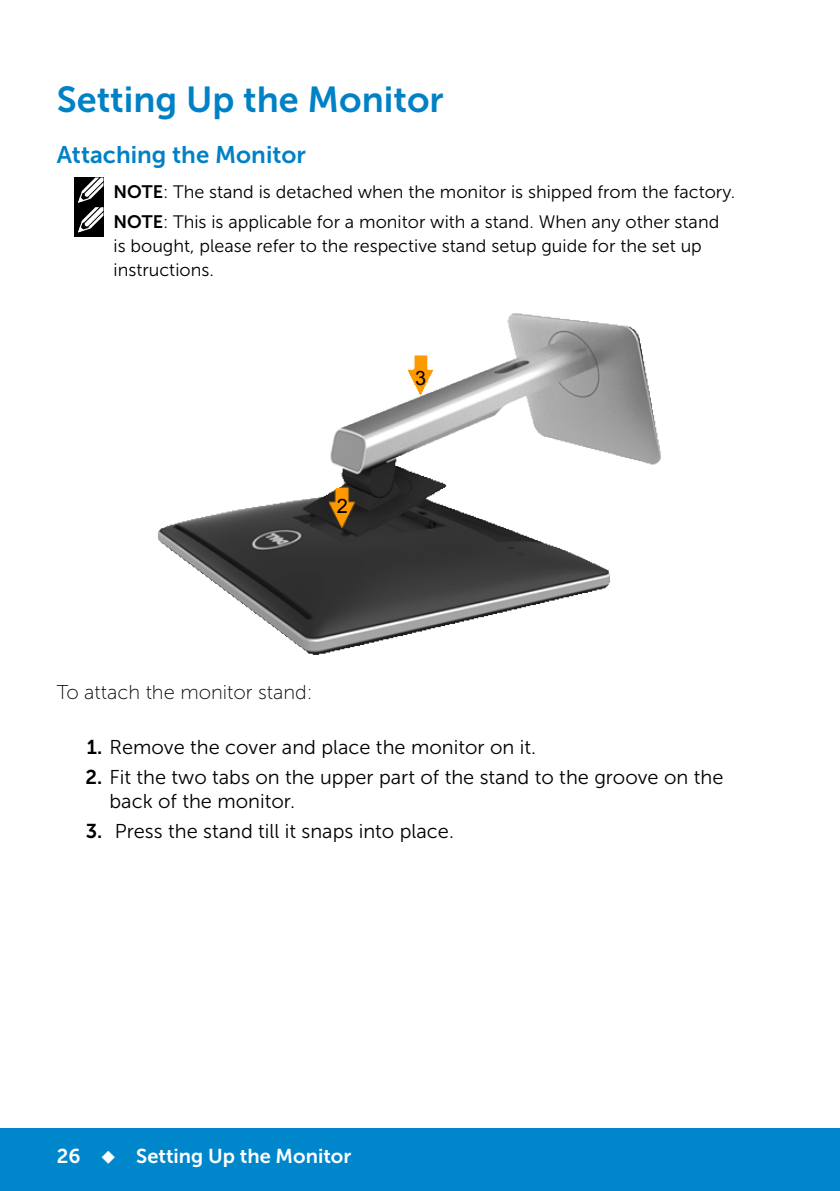
<style>
.page{position:relative;width:840px;height:1191px;background:#fff}
.page>*{position:absolute;margin:0;border:0;box-sizing:border-box;transform-origin:0 0}
.t1{font:36px "Museo Sans For Dell 700";color:#0081c6}
.t2{font:24px "Museo Sans For Dell 700";color:#0081c6}
.t3{font:20px/24px "Museo Sans For Dell 300";color:#000}
.t4{font:20px "Museo Sans For Dell 100";color:#000}
.t5{font:20px "Museo Sans For Dell 700";color:#fff}
.t6{font:19.8px "Arial";color:#000}
.t7{font:18px/29.6px "Museo Sans For Dell 300";color:#000}
.s1{font-family:"Museo Sans For Dell 700"}
</style>
<div class="page">
<div style="left:0;top:1128px;width:839px;height:63px;background:#0087cb"></div>
<img style="left:158px;top:313px;width:503px;height:341px">
<div style="left:74px;top:178px;width:29px;height:29px;background:#000"></div>
<div style="left:74px;top:207px;width:29px;height:30px;background:#000"></div>
<svg style="left:77px;top:177px;width:26px;height:56px"></svg>
<h1 class="t1" style="left:57px;top:80px;width:388px">Setting Up the Monitor</h1>
<h2 class="t2" style="left:57px;top:141px;width:250px">Attaching the Monitor</h2>
<p class="t7" style="left:113px;top:177px;width:623px"><span class="s1">NOTE</span>: The stand is detached when the monitor is shipped from the factory.<br><span class="s1">NOTE</span>: This is applicable for a monitor with a stand. When any other stand</p>
<p class="t7" style="left:113px;top:234px;width:589px;line-height:24px">is bought, please refer to the respective stand setup guide for the set up instructions.</p>
<p class="t6" style="left:336px;top:493px;width:13px">2</p>
<p class="t4" style="left:57px;top:682px;width:257px">To attach the monitor stand:</p>
<p class="t6" style="left:415px;top:365px;width:13px">3</p>
<p class="t3" style="left:87px;top:735px;width:450px"><span class="s1">1.</span> Remove the cover and place the monitor on it.</p>
<p class="t3" style="left:109px;top:765px;width:615px;text-indent:-24px"><span class="s1">2.</span> Fit the two tabs on the upper part of the stand to the groove on the back of the monitor.</p>
<p class="t3" style="left:86px;top:819px;width:369px"><span class="s1">3.</span> Press the stand till it snaps into place.</p>
<p class="t5" style="left:57px;top:1144px;width:296px">26 ◆ Setting Up the Monitor</p>
</div>
